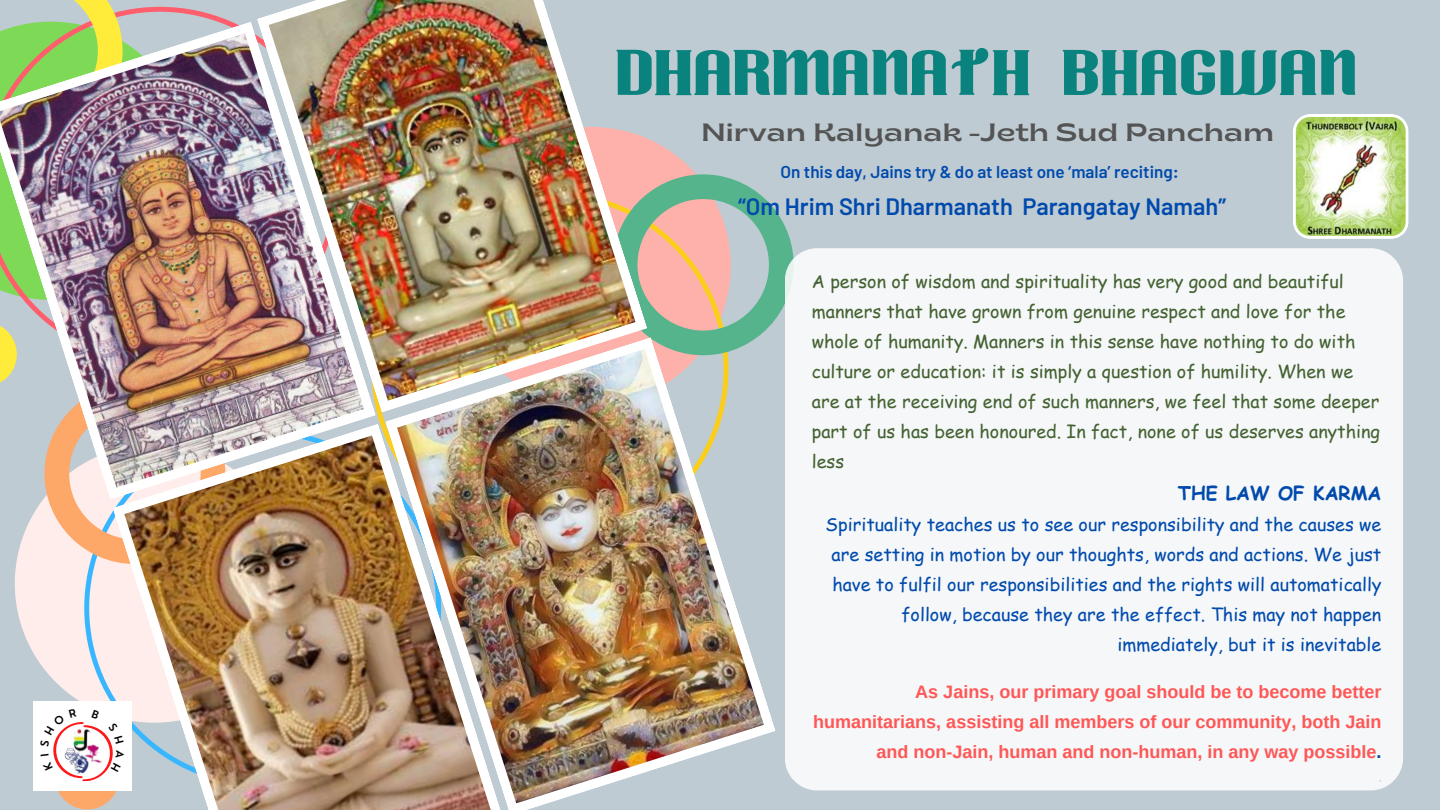
<style>
.page{position:relative;width:1440px;height:810px;background:#becbd2}
.page>*{position:absolute;margin:0;border:0;box-sizing:border-box;transform-origin:0 0}
.t1{font:71.4px "Zoikabold";color:#0a837f}
.t2{font:semi-expanded 25px "Brice";color:#545454}
.t3{font:600 23.6px "Barlow";color:#004aad}
.t4{font:700 19px "Comic Sans MS";color:#004aad}
.t5{font:18px/30px "Comic Sans MS";color:#446232}
.t6{font:18px/30px "Comic Sans MS";color:#004aad;text-align:right}
.t7{font:700 18px/30px "Arimo";color:#ff5757;text-align:right}
.t8{font:600 17.1px "Barlow";color:#004aad}
.t9{font:6px "Comic Sans MS";color:#004aad}
.s1{color:#004aad}
</style>
<div class="page">
<svg style="left:74px;top:0;width:49px;height:21px"></svg>
<svg style="left:15px;top:500px;width:69px;height:201px;fill:#ffedeb"></svg>
<svg style="left:84px;top:564px;width:28px;height:137px;background:#dbe3ee"></svg>
<svg style="left:44px;top:500px;width:68px;height:64px;background:#f8ceb6"></svg>
<svg style="left:647px;top:138px;width:36px;height:23px"></svg>
<svg style="left:647px;top:161px;width:156px;height:176px"></svg>
<img style="left:0;top:21px;width:376px;height:479px">
<img style="left:112px;top:424px;width:273px;height:386px">
<img style="left:257px;top:0;width:390px;height:413px">
<img style="left:385px;top:337px;width:391px;height:473px">
<div style="left:785px;top:248px;width:618px;height:542px;background:#f5f7f8;border-radius:32px"></div>
<img style="left:1293px;top:114px;width:115px;height:125px">
<div style="left:33px;top:701px;width:99px;height:89px;background:#fff"></div>
<svg style="left:40px;top:722px;width:85px;height:87px"></svg>
<h1 class="t1" style="left:614px;top:41px;width:744px">DHARMANATH BHAGWAN</h1>
<h2 class="t2" style="left:701px;top:122px;width:575px">Nirvan Kalyanak -Jeth Sud Pancham</h2>
<p class="t8" style="left:781px;top:160px;width:400px">On this day, Jains try &amp; do at least one ‘mala’ reciting:</p>
<h3 class="t3" style="left:738px;top:191px;width:490px">“Om Hrim Shri Dharmanath Parangatay Namah”</h3>
<p class="t5" style="left:812px;top:265px;width:570px">A person of wisdom and spirituality has very good and beautiful manners that have grown from genuine respect and love for the whole of humanity. Manners in this sense have nothing to do with culture or education: it is simply a question of humility. When we are at the receiving end of such manners, we feel that some deeper part of us has been honoured. In fact, none of us deserves anything less</p>
<p class="t4" style="left:1178px;top:479px;width:205px">THE LAW OF KARMA</p>
<p class="t6" style="left:826px;top:509px;width:557px">Spirituality teaches us to see our responsibility and the causes we are setting in motion by our thoughts, words and actions. We just have to fulfil our responsibilities and the rights will automatically follow, because they are the effect. This may not happen immediately, but it is inevitable</p>
<p class="t7" style="left:813px;top:677px;width:570px">As Jains, our primary goal should be to become better humanitarians, assisting all members of our community, both Jain and non-Jain, human and non-human, in any way possible<span class="s1">.</span></p>
<p class="t9" style="left:1380px;top:774px;width:3px">.</p>
</div>
